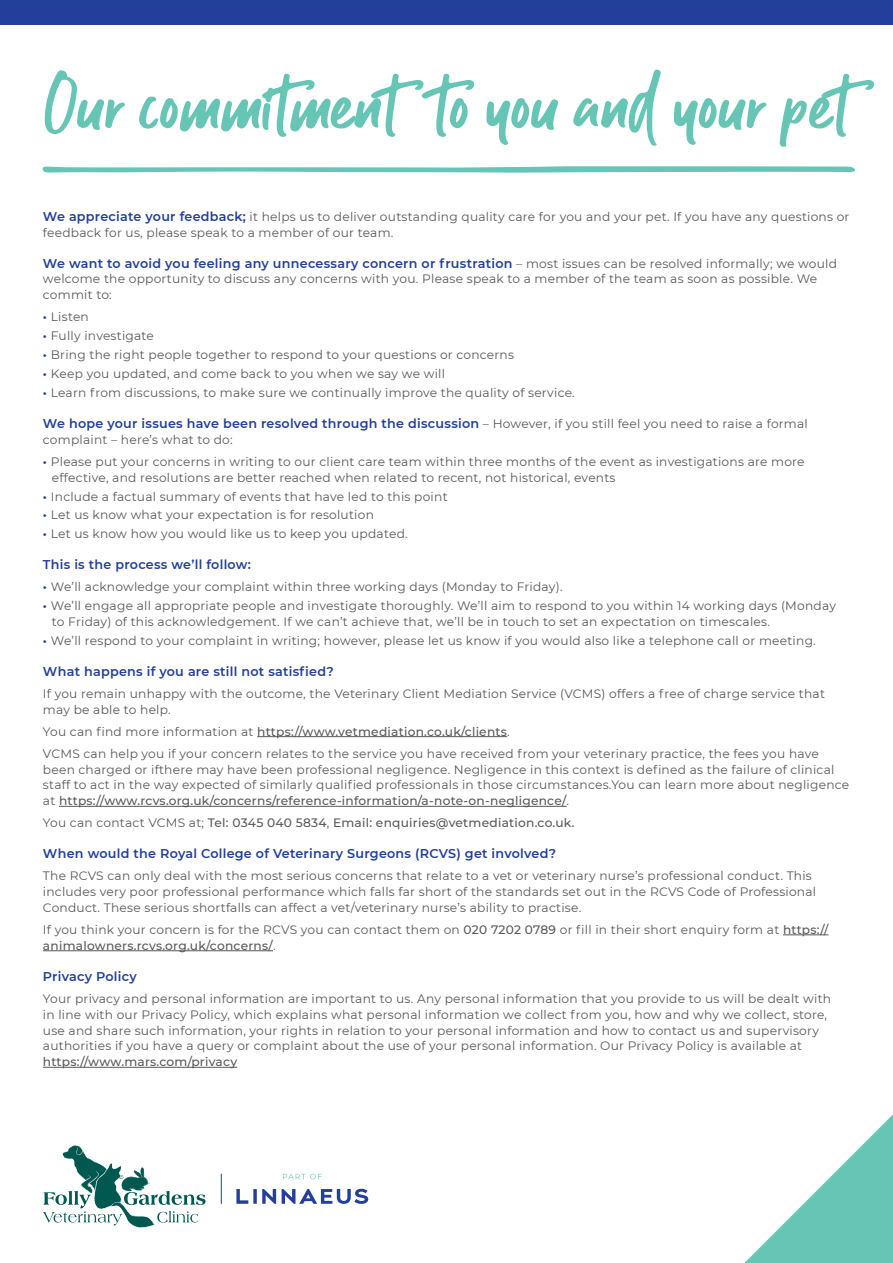
<style>
.page{position:relative;width:893px;height:1263px;background:#fff}
.page>*{position:absolute;margin:0;border:0;box-sizing:border-box;transform-origin:0 0}
.t1{font:69px "Guthen Bloots Basic";letter-spacing:.015em;color:#66c5b4}
.t2{font:600 12.75px "Montserrat";letter-spacing:.02em;color:#223f99}
.t3{font:12.15px/15.9px "Montserrat";letter-spacing:.02em;color:#57585a}
.t4{font:500 12.15px "Montserrat";letter-spacing:.02em;color:#57585a}
.s1{font-weight:600;font-size:12.75px;color:#223f99}
.s2{font-weight:400;font-size:12.15px;color:#57585a}
.s3{font-weight:600;color:#223f99}
.s4{font-weight:500}
.s5{font-weight:400}
</style>
<div class="page">
<div style="left:0;top:0;width:893px;height:25px;background:#223f99"></div>
<svg style="left:744px;top:1114px;width:149px;height:149px"></svg>
<hr style="left:257px;top:736px;width:250px;height:1px;background:#57585a">
<hr style="left:59px;top:806px;width:508px;height:1px;background:#57585a">
<hr style="left:783px;top:934px;width:45px;height:1px;background:#57585a">
<hr style="left:43px;top:950px;width:230px;height:1px;background:#57585a">
<hr style="left:43px;top:1067px;width:194px;height:1px;background:#57585a">
<svg style="left:42px;top:166px;width:813px;height:7px"></svg>
<svg style="left:253px;top:1189px;width:4px;height:15px"></svg>
<svg style="left:262px;top:1189px;width:14px;height:15px"></svg>
<svg style="left:282px;top:1189px;width:86px;height:15px"></svg>
<svg style="left:236px;top:1189px;width:12px;height:15px"></svg>
<svg style="left:283px;top:1174px;width:39px;height:5px"></svg>
<hr style="left:221px;top:1174px;width:1px;height:30px;background:#223f99">
<svg style="left:43px;top:1145px;width:163px;height:83px"></svg>
<h1 class="t1" style="left:45px;top:62px;width:842px">Our commitmentto you and your pet</h1>
<p class="t3" style="left:43px;top:208px;width:808px"><span class="s1">We appreciate your feedback;</span> it helps us to deliver outstanding quality care for you and your pet. If you have any questions or feedback for us, please speak to a member of our team.</p>
<p class="t2" style="left:43px;top:254px;width:796px">We want to avoid you feeling any unnecessary concern or frustration <span class="s2">– most issues can be resolved informally; we would</span></p>
<p class="t3" style="left:43px;top:271px;width:776px">welcome the opportunity to discuss any concerns with you. Please speak to a member of the team as soon as possible. We commit to:</p>
<p class="t3" style="left:43px;top:309px;width:47px"><span class="s3">•</span> Listen</p>
<p class="t3" style="left:43px;top:327px;width:112px"><span class="s3">•</span> Fully investigate</p>
<p class="t3" style="left:43px;top:346px;width:473px"><span class="s3">•</span> Bring the right people together to respond to your questions or concerns</p>
<p class="t3" style="left:43px;top:365px;width:404px"><span class="s3">•</span> Keep you updated, and come back to you when we say we will</p>
<p class="t3" style="left:43px;top:384px;width:533px"><span class="s3">•</span> Learn from discussions, to make sure we continually improve the quality of service.</p>
<p class="t2" style="left:43px;top:414px;width:766px">We hope your issues have been resolved through the discussion <span class="s2">– However, if you still feel you need to raise a formal</span></p>
<p class="t3" style="left:43px;top:431px;width:191px">complaint – here’s what to do:</p>
<p class="t3" style="left:52px;top:453px;width:754px;text-indent:-9px"><span class="s3">•</span> Please put your concerns in writing to our client care team within three months of the event as investigations are more effective, and resolutions are better reached when related to recent, not historical, events</p>
<p class="t3" style="left:43px;top:488px;width:406px"><span class="s3">•</span> Include a factual summary of events that have led to this point</p>
<p class="t3" style="left:43px;top:507px;width:332px"><span class="s3">•</span> Let us know what your expectation is for resolution</p>
<p class="t3" style="left:43px;top:526px;width:366px"><span class="s3">•</span> Let us know how you would like us to keep you updated.</p>
<p class="t2" style="left:43px;top:556px;width:210px">This is the process we’ll follow:</p>
<p class="t3" style="left:43px;top:579px;width:521px"><span class="s3">•</span> We’ll acknowledge your complaint within three working days (Monday to Friday).</p>
<p class="t3" style="left:52px;top:597px;width:786px;text-indent:-9px"><span class="s3">•</span> We’ll engage all appropriate people and investigate thoroughly. We’ll aim to respond to you within 14 working days (Monday to Friday) of this acknowledgement. If we can’t achieve that, we’ll be in touch to set an expectation on timescales.</p>
<p class="t3" style="left:43px;top:632px;width:774px"><span class="s3">•</span> We’ll respond to your complaint in writing; however, please let us know if you would also like a telephone call or meeting.</p>
<p class="t2" style="left:43px;top:662px;width:292px">What happens if you are still not satisfied?</p>
<p class="t3" style="left:43px;top:685px;width:784px">If you remain unhappy with the outcome, the Veterinary Client Mediation Service (VCMS) offers a free of charge service that may be able to help.</p>
<p class="t3" style="left:43px;top:720px;width:777px;line-height:21.9px">You can find more information at <span class="s4">https://www.vetmediation.co.uk/clients</span>.<br>VCMS can help you if your concern relates to the service you have received from your veterinary practice, the fees you have</p>
<p class="t3" style="left:43px;top:761px;width:808px">been charged or ifthere may have been professional negligence. Negligence in this context is defined as the failure of clinical staff to act in the way expected of similarly qualified professionals in those circumstances.You can learn more about negligence at <span class="s4">https://www.rcvs.org.uk/concerns/reference-information/a-note-on-negligence/</span>.</p>
<p class="t4" style="left:43px;top:814px;width:533px"><span class="s5">You can contact VCMS at;</span> Tel: 0345 040 5834<span class="s5">,</span> Email: enquiries@vetmediation.co.uk.</p>
<p class="t2" style="left:43px;top:845px;width:515px">When would the Royal College of Veterinary Surgeons (RCVS) get involved?</p>
<p class="t3" style="left:43px;top:867px;width:775px">The RCVS can only deal with the most serious concerns that relate to a vet or veterinary nurse’s professional conduct. This includes very poor professional performance which falls far short of the standards set out in the RCVS Code of Professional<br>Conduct. These serious shortfalls can affect a vet/veterinary nurse’s ability to practise.</p>
<p class="t3" style="left:43px;top:921px;width:787px">If you think your concern is for the RCVS you can contact them on <span class="s4">020 7202 0789</span> or fill in their short enquiry form at <span class="s4">https:// animalowners.rcvs.org.uk/concerns/</span>.</p>
<p class="t2" style="left:43px;top:967px;width:95px">Privacy Policy</p>
<p class="t3" style="left:43px;top:990px;width:790px">Your privacy and personal information are important to us. Any personal information that you provide to us will be dealt with in line with our Privacy Policy, which explains what personal information we collect from you, how and why we collect, store, use and share such information, your rights in relation to your personal information and how to contact us and supervisory authorities if you have a query or complaint about the use of your personal information. Our Privacy Policy is available at</p>
<p class="t4" style="left:43px;top:1053px;width:196px">https://www.mars.com/privacy</p>
</div>
